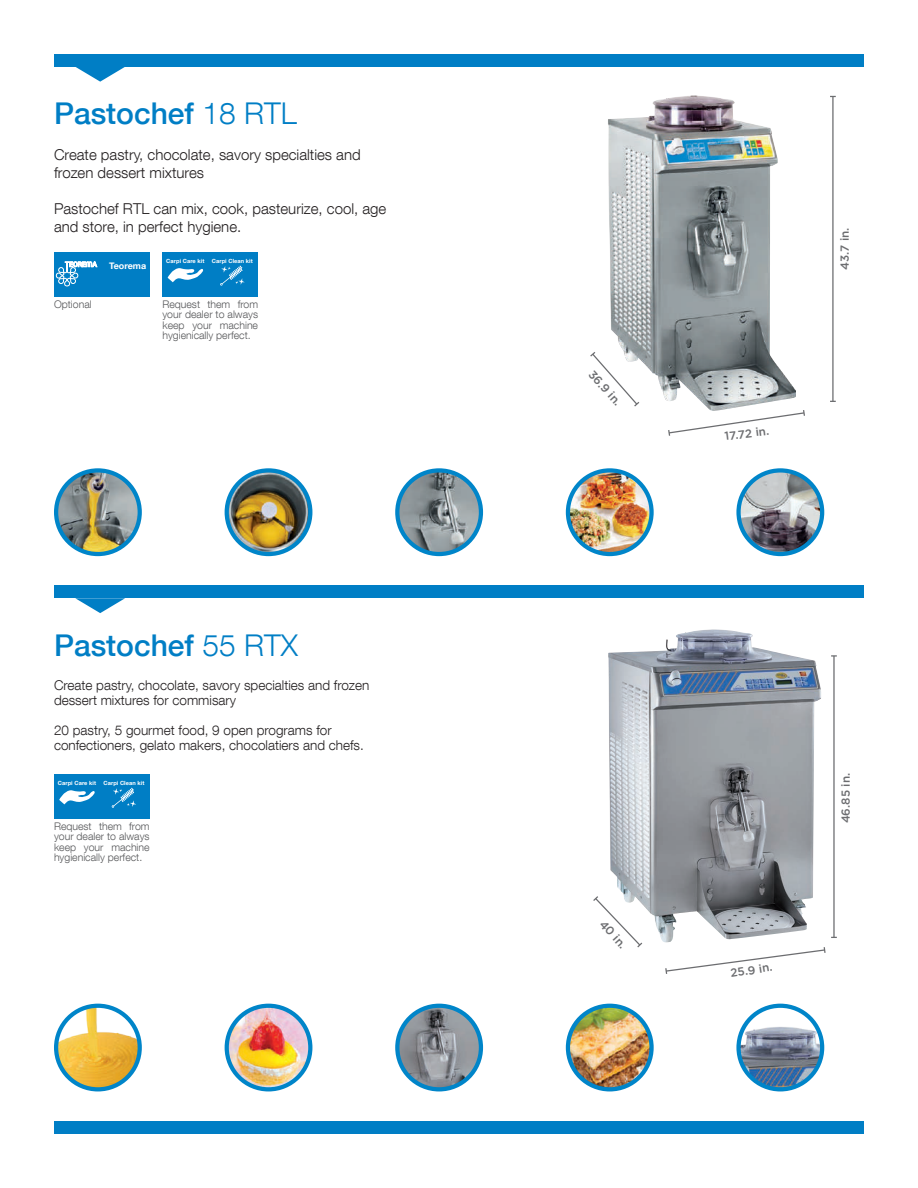
<style>
.page{position:relative;width:918px;height:1188px;background:#fff}
.page>*{position:absolute;margin:0;border:0;box-sizing:border-box;transform-origin:0 0}
.t1{font:500 30px "Helvetica Neue LT Com";color:#007ec5}
.t2{font:300 15px/18px "Helvetica Neue LT Com";color:#231f20}
.t3{font:300 13.5px/15px "Helvetica Neue LT Com";color:#231f20}
.t4{font:500 11.7px "Gotham HTF";color:#6c6d70}
.t5{font:300 10.5px/10.5px "Helvetica Neue LT Com";color:#57585a;text-align:justify}
.t6{font:700 9px "Helvetica Neue LT Com";color:#fff}
.t7{font:700 5.7px "Helvetica Neue LT Com";letter-spacing:.01em;color:#fff}
.s1{font-weight:300}
</style>
<div class="page">
<img style="left:608px;top:630px;width:196px;height:313px">
<img style="left:608px;top:95px;width:188px;height:314px">
<div style="left:54px;top:54px;width:810px;height:13px;background:#007ec5"></div>
<svg style="left:76px;top:67px;width:49px;height:15px"></svg>
<div style="left:54px;top:585px;width:810px;height:13px;background:#007ec5"></div>
<div style="left:54px;top:1121px;width:810px;height:13px;background:#007ec5"></div>
<svg style="left:75px;top:598px;width:50px;height:15px"></svg>
<div style="left:54px;top:774px;width:96px;height:45px;background:#007ec5"></div>
<svg style="left:59px;top:790px;width:36px;height:14px"></svg>
<svg style="left:112px;top:788px;width:24px;height:20px"></svg>
<svg style="left:665px;top:947px;width:161px;height:27px"></svg>
<svg style="left:593px;top:895px;width:51px;height:53px"></svg>
<hr style="left:833px;top:656px;width:2px;height:281px;background:#6c6d70">
<svg style="left:831px;top:655px;width:6px;height:2px"></svg>
<img style="left:56px;top:1006px;width:84px;height:83px;border-radius:42px">
<div style="left:54px;top:1004px;width:88px;height:87px;border:4px solid #0085c9;border-radius:50%"></div>
<img style="left:227px;top:1006px;width:83px;height:83px;border-radius:42px">
<div style="left:225px;top:1004px;width:87px;height:87px;border:4px solid #0085c9;border-radius:50%"></div>
<img style="left:568px;top:1007px;width:81px;height:82px">
<div style="left:566px;top:1004px;width:88px;height:87px;border:4px solid #0085c9;border-radius:50%"></div>
<img style="left:741px;top:1006px;width:80px;height:83px">
<div style="left:736px;top:1004px;width:88px;height:87px;border:4px solid #0085c9;border-radius:50%"></div>
<img style="left:397px;top:1006px;width:84px;height:83px;border-radius:42px">
<div style="left:395px;top:1004px;width:88px;height:87px;border:4px solid #0085c9;border-radius:50%"></div>
<svg style="left:668px;top:409px;width:137px;height:27px"></svg>
<svg style="left:590px;top:351px;width:51px;height:57px"></svg>
<hr style="left:832px;top:96px;width:2px;height:305px;background:#6c6d70">
<img style="left:57px;top:471px;width:83px;height:83px">
<div style="left:54px;top:468px;width:88px;height:88px;border:4px solid #0085c9;border-radius:50%"></div>
<img style="left:227px;top:470px;width:83px;height:84px">
<div style="left:225px;top:468px;width:87px;height:88px;border:4px solid #0085c9;border-radius:50%"></div>
<img style="left:397px;top:471px;width:84px;height:83px">
<div style="left:395px;top:468px;width:88px;height:88px;border:4px solid #0085c9;border-radius:50%"></div>
<img style="left:568px;top:470px;width:84px;height:84px;border-radius:42px">
<div style="left:566px;top:468px;width:88px;height:88px;border:4px solid #0085c9;border-radius:50%"></div>
<img style="left:739px;top:470px;width:83px;height:84px;border-radius:41px">
<div style="left:736px;top:468px;width:88px;height:88px;border:4px solid #0085c9;border-radius:50%"></div>
<div style="left:54px;top:252px;width:96px;height:44px;background:#007ec5"></div>
<svg style="left:56px;top:261px;width:41px;height:25px"></svg>
<div style="left:162px;top:252px;width:96px;height:44px;background:#007ec5"></div>
<svg style="left:168px;top:268px;width:35px;height:14px"></svg>
<svg style="left:220px;top:266px;width:25px;height:20px"></svg>
<h1 class="t1" style="left:54px;top:96px;width:245px">Pastochef <span class="s1">18 RTL</span></h1>
<p class="t2" style="left:54px;top:145px;width:308px">Create pastry, chocolate, savory specialties and frozen dessert mixtures</p>
<p class="t2" style="left:54px;top:199px;width:334px">Pastochef RTL can mix, cook, pasteurize, cool, age and store, in perfect hygiene.</p>
<p class="t5" style="left:54px;top:298px;width:39px">Optional</p>
<p class="t6" style="left:109px;top:260px;width:38px">Teorema</p>
<p class="t7" style="left:166px;top:258px;width:40px">Carpi Care kit</p>
<p class="t7" style="left:212px;top:258px;width:42px">Carpi Clean kit</p>
<p class="t5" style="left:162px;top:298px;width:97px">Request them from your dealer to always keep your machine hygienically perfect.</p>
<h1 class="t1" style="left:54px;top:627px;width:246px">Pastochef <span class="s1">55 RTX</span></h1>
<p class="t3" style="left:54px;top:677px;width:317px">Create pastry, chocolate, savory specialties and frozen dessert mixtures for commisary</p>
<p class="t3" style="left:54px;top:722px;width:311px">20 pastry, 5 gourmet food, 9 open programs for confectioners, gelato makers, chocolatiers and chefs.</p>
<p class="t7" style="left:58px;top:780px;width:40px">Carpi Care kit</p>
<p class="t7" style="left:103px;top:780px;width:42px">Carpi Clean kit</p>
<p class="t5" style="left:54px;top:821px;width:97px">Request them from your dealer to always keep your machine hygienically perfect.</p>
<p class="t4" style="left:596px;top:367px;width:44px;rotate:48deg">36.9 in.</p>
<p class="t4" style="left:724px;top:430px;width:46px;rotate:-7deg">17.72 in.</p>
<p class="t4" style="left:838px;top:270px;width:44px;rotate:-90deg">43.7 in.</p>
<p class="t4" style="left:607px;top:917px;width:35px;rotate:48deg">40 in.</p>
<p class="t4" style="left:729px;top:967px;width:44px;rotate:-9deg">25.9 in.</p>
<p class="t4" style="left:839px;top:823px;width:52px;rotate:-90deg">46.85 in.</p>
</div>
